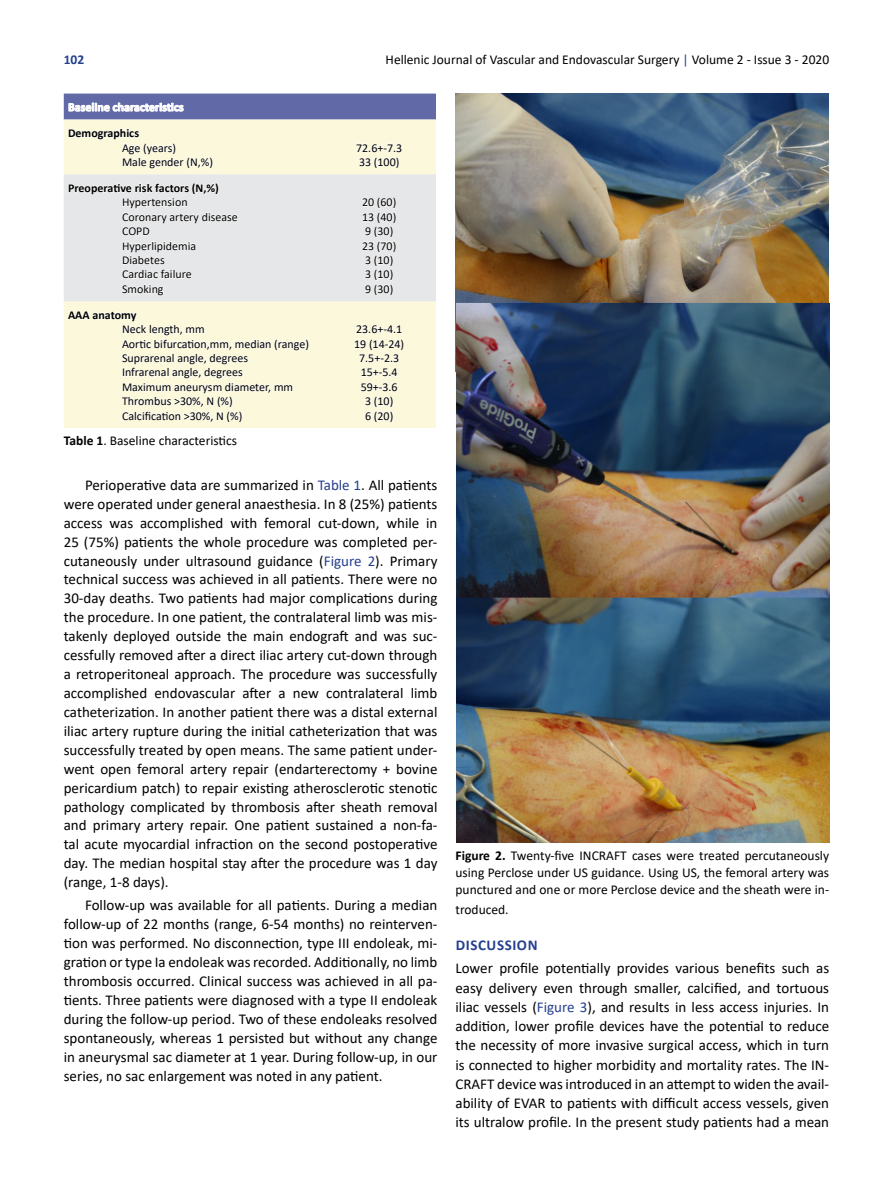
<style>
.page{position:relative;width:893px;height:1191px;background:#fff}
.page>*{position:absolute;margin:0;border:0;box-sizing:border-box;transform-origin:0 0}
.t1{font:15px/18.9px "Calibri";color:#000;text-align:justify}
.t2{font:700 15px "Calibri";letter-spacing:.04em;color:#25408f}
.t3{font:13.5px/17.4px "Calibri";color:#000;text-align:justify}
.t4{font:700 13.5px "Calibri";color:#25408f}
.t5{font:12px/14.4px "Calibri";color:#000}
.t6{font:700 12px "Calibri";color:#000}
.t7{font:700 12px "Calibri";color:#fff}
.s1{color:#25408f}
.s2{font-weight:700}
</style>
<div class="page">
<div style="left:64px;top:120px;width:372px;height:308px;background:#fbf8db"></div>
<div style="left:64px;top:174px;width:372px;height:127px;background:#e6e7e8"></div>
<svg style="left:64px;top:94px;width:372px;height:26px;background:#6f75ad"></svg>
<svg style="left:68px;top:128px;width:145px;height:41px"></svg>
<svg style="left:356px;top:143px;width:46px;height:26px"></svg>
<svg style="left:68px;top:183px;width:170px;height:113px"></svg>
<svg style="left:362px;top:197px;width:34px;height:98px"></svg>
<svg style="left:67px;top:310px;width:242px;height:112px"></svg>
<svg style="left:354px;top:325px;width:50px;height:97px"></svg>
<img style="left:455px;top:94px;width:374px;height:748px">
<p class="t4" style="left:64px;top:50px;width:22px">102</p>
<p class="t3" style="left:386px;top:50px;width:445px">Hellenic Journal of Vascular and Endovascular Surgery <span class="s1">|</span> Volume 2 - Issue 3 - 2020</p>
<p class="t7" style="left:68px;top:99px;width:117px">Baseline characteristics</p>
<p class="t6" style="left:68px;top:125px;width:73px">Demographics</p>
<p class="t5" style="left:122px;top:140px;width:93px">Age (years)<br>Male gender (N,%)</p>
<p class="t5" style="left:356px;top:140px;width:48px">72.6+-7.3<br>33 (100)</p>
<p class="t6" style="left:68px;top:179px;width:153px">Preoperative risk factors (N,%)</p>
<p class="t5" style="left:122px;top:195px;width:117px">Hypertension<br>Coronary artery disease<br>COPD<br>Hyperlipidemia<br>Diabetes<br>Cardiac failure<br>Smoking</p>
<p class="t5" style="left:362px;top:195px;width:36px">20 (60)<br>13 (40)<br>9 (30)<br>23 (70)<br>3 (10)<br>3 (10)<br>9 (30)</p>
<p class="t6" style="left:68px;top:306px;width:70px">AAA anatomy</p>
<p class="t5" style="left:122px;top:322px;width:188px">Neck length, mm<br>Aortic bifurcation,mm, median (range)<br>Suprarenal angle, degrees<br>Infrarenal angle, degrees<br>Maximum aneurysm diameter, mm<br>Thrombus &gt;30%, N (%)<br>Calcification &gt;30%, N (%)</p>
<p class="t5" style="left:354px;top:322px;width:52px;text-align:center">23.6+-4.1<br>19 (14-24)<br>7.5+-2.3<br>15+-5.4<br>59+-3.6<br>3 (10)<br>6 (20)</p>
<p class="t3" style="left:64px;top:432px;width:175px"><span class="s2">Table 1</span>. Baseline characteristics</p>
<p class="t1" style="left:64px;top:475px;width:375px;text-indent:21px">Perioperative data are summarized in <span class="s1">Table 1</span>. All patients were operated under general anaesthesia. In 8 (25%) patients access was accomplished with femoral cut-down, while in 25 (75%) patients the whole procedure was completed per&shy;cutaneously under ultrasound guidance (<span class="s1">Figure 2</span>). Primary technical success was achieved in all patients. There were no 30-day deaths. Two patients had major complications during the procedure. In one patient, the contralateral limb was mis&shy;takenly deployed outside the main endograft and was suc&shy;cessfully removed after a direct iliac artery cut-down through a retroperitoneal approach. The procedure was successfully accomplished endovascular after a new contralateral limb catheterization. In another patient there was a distal external iliac artery rupture during the initial catheterization that was successfully treated by open means. The same patient under&shy;went open femoral artery repair (endarterectomy + bovine pericardium patch) to repair existing atherosclerotic stenotic pathology complicated by thrombosis after sheath removal and primary artery repair. One patient sustained a non-fa&shy;tal acute myocardial infraction on the second postoperative day. The median hospital stay after the procedure was 1 day (range, 1-8 days).</p>
<p class="t1" style="left:64px;top:895px;width:375px;text-indent:21px">Follow-up was available for all patients. During a median follow-up of 22 months (range, 6-54 months) no reinterven&shy;tion was performed. No disconnection, type III endoleak, mi&shy;gration or type Ia endoleak was recorded. Additionally, no limb thrombosis occurred. Clinical success was achieved in all pa&shy;tients. Three patients were diagnosed with a type II endoleak during the follow-up period. Two of these endoleaks resolved spontaneously, whereas 1 persisted but without any change in aneurysmal sac diameter at 1 year. During follow-up, in our series, no sac enlargement was noted in any patient.</p>
<p class="t3" style="left:455px;top:846px;width:375px"><span class="s2">Figure 2.</span> Twenty-five INCRAFT cases were treated percutaneously using Perclose under US guidance. Using US, the femoral artery was punctured and one or more Perclose device and the sheath were in-</p>
<p class="t3" style="left:455px;top:900px;width:55px">troduced.</p>
<p class="t2" style="left:456px;top:934px;width:83px">DISCUSSION</p>
<p class="t1" style="left:455px;top:958px;width:375px">Lower profile potentially provides various benefits such as easy delivery even through smaller, calcified, and tortuous iliac vessels (<span class="s1">Figure 3</span>), and results in less access injuries. In addition, lower profile devices have the potential to reduce the necessity of more invasive surgical access, which in turn is connected to higher morbidity and mortality rates. The IN-CRAFT device was introduced in an attempt to widen the avail&shy;ability of EVAR to patients with difficult access vessels, given its ultralow profile. In the present study patients had a mean</p>
</div>
